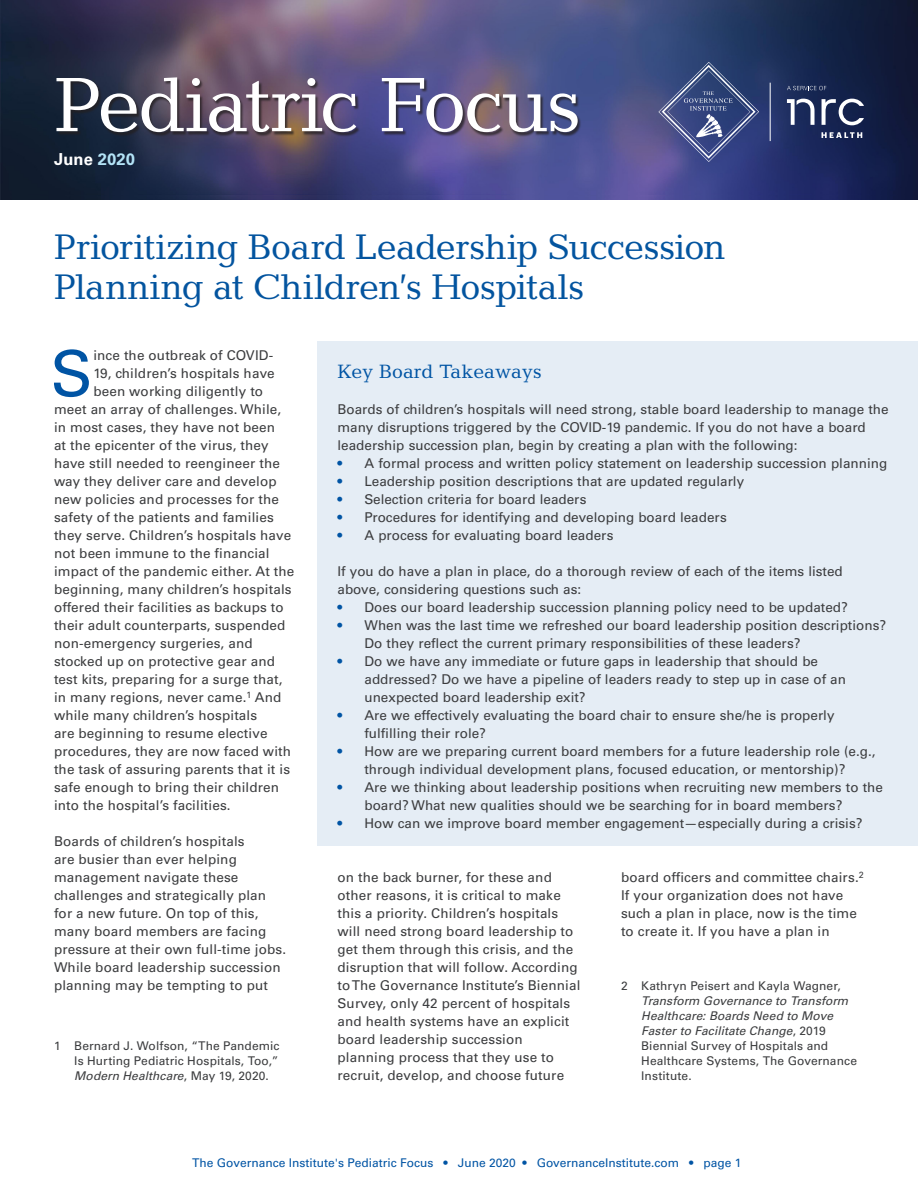
<style>
.page{position:relative;width:918px;height:1188px;background:#fff}
.page>*{position:absolute;margin:0;border:0;box-sizing:border-box;transform-origin:0 0}
.t1{font:78px "Candida Std";letter-spacing:-.035em;color:#fff}
.firstParagraph{font:63.3px "Univers LT Std";color:#0054a4}
.t2{font:36px/40.5px "Candida Std";letter-spacing:-.015em;color:#03549f}
.Key_board_takeaways{font:19.5px "Candida Std";color:#0054a4}
.body{font:700 16.5px "Univers LT Std";letter-spacing:.01em;color:#fff}
.firstParagraph-2{font:13.5px/18px "Univers LT Std";letter-spacing:.01em;color:#3b3c3e}
.Paragraph_Style_1{font:13.5px/18px "Univers LT Std";color:#3b3c3e}
.footnote{font:12px/15px "Univers LT Std";letter-spacing:.005em;color:#3b3c3e;text-align:justify}
.t3{font:12px "Univers LT Std";color:#0054a4}
.s1{color:#b3e3f6}
.s2{font-style:italic}
.s3{color:#0054a4}
</style>
<div class="page">
<img style="left:0;top:194px;width:918px;height:6px">
<img style="left:0;top:0;width:918px;height:194px">
<div style="left:317px;top:342px;width:601px;height:504px;background:#e5edf5"></div>
<div style="left:58px;top:78px;width:524px;height:58px;background:#231f20;opacity:.75"></div>
<hr style="left:770px;top:83px;width:1px;height:58px;background:#fff">
<svg style="left:822px;top:132px;width:40px;height:6px"></svg>
<svg style="left:822px;top:99px;width:42px;height:26px"></svg>
<svg style="left:787px;top:99px;width:28px;height:26px"></svg>
<svg style="left:787px;top:86px;width:39px;height:4px"></svg>
<svg style="left:658px;top:62px;width:101px;height:100px;background:#475589"></svg>
<h1 class="t1" style="left:54px;top:60px;width:529px">Pediatric Focus</h1>
<p class="body" style="left:54px;top:149px;width:83px">June <span class="s1">2020</span></p>
<h1 class="t2" style="left:54px;top:226px;width:673px">Prioritizing Board Leadership Succession<br>Planning at Children’s Hospitals</h1>
<p class="firstParagraph" style="left:50px;top:336px;width:44px">S</p>
<p class="firstParagraph-2" style="left:93px;top:346px;width:181px">ince the outbreak of COVID-</p>
<p class="firstParagraph-2" style="left:93px;top:364px;width:183px">19, children’s hospitals have</p>
<p class="firstParagraph-2" style="left:93px;top:382px;width:171px">been working diligently to</p>
<p class="firstParagraph-2" style="left:54px;top:400px;width:229px">meet an array of challenges. While,</p>
<p class="firstParagraph-2" style="left:54px;top:418px;width:223px">in most cases, they have not been</p>
<p class="firstParagraph-2" style="left:54px;top:436px;width:216px">at the epicenter of the virus, they</p>
<p class="firstParagraph-2" style="left:54px;top:454px;width:227px">have still needed to reengineer the</p>
<p class="firstParagraph-2" style="left:54px;top:472px;width:224px">way they deliver care and develop</p>
<p class="firstParagraph-2" style="left:54px;top:490px;width:226px">new policies and processes for the</p>
<p class="firstParagraph-2" style="left:54px;top:508px;width:221px">safety of the patients and families</p>
<p class="firstParagraph-2" style="left:54px;top:526px;width:239px">they serve. Children’s hospitals have</p>
<p class="firstParagraph-2" style="left:54px;top:544px;width:217px">not been immune to the financial</p>
<p class="firstParagraph-2" style="left:54px;top:562px;width:242px">impact of the pandemic either. At the</p>
<p class="firstParagraph-2" style="left:54px;top:580px;width:239px">beginning, many children’s hospitals</p>
<p class="firstParagraph-2" style="left:54px;top:598px;width:231px">offered their facilities as backups to</p>
<p class="firstParagraph-2" style="left:54px;top:616px;width:233px">their adult counterparts, suspended</p>
<p class="firstParagraph-2" style="left:54px;top:634px;width:200px">non-emergency surgeries, and</p>
<p class="firstParagraph-2" style="left:54px;top:652px;width:222px">stocked up on protective gear and</p>
<p class="firstParagraph-2" style="left:54px;top:670px;width:230px">test kits, preparing for a surge that,</p>
<p class="firstParagraph-2" style="left:54px;top:688px;width:229px">in many regions, never came.<sup>1</sup> And</p>
<p class="firstParagraph-2" style="left:54px;top:706px;width:205px">while many children’s hospitals</p>
<p class="firstParagraph-2" style="left:54px;top:724px;width:215px">are beginning to resume elective</p>
<p class="firstParagraph-2" style="left:54px;top:742px;width:239px">procedures, they are now faced with</p>
<p class="firstParagraph-2" style="left:54px;top:760px;width:238px">the task of assuring parents that it is</p>
<p class="firstParagraph-2" style="left:54px;top:778px;width:227px">safe enough to bring their children</p>
<p class="firstParagraph-2" style="left:54px;top:796px;width:178px">into the hospital’s facilities.</p>
<p class="firstParagraph-2" style="left:54px;top:832px;width:234px">Boards of children’s hospitals<br>are busier than ever helping management navigate these challenges and strategically plan for a new future. On top of this, many board members are facing pressure at their own full-time jobs.<br>While board leadership succession planning may be tempting to put</p>
<p class="footnote" style="left:74px;top:1038px;width:207px;text-indent:-20px">1 Bernard J. Wolfson, “The Pandemic Is Hurting Pediatric Hospitals, Too,” <span class="s2">Modern Healthcare</span>, May 19, 2020.</p>
<p class="Key_board_takeaways" style="left:338px;top:360px;width:206px">Key Board Takeaways</p>
<p class="Paragraph_Style_1" style="left:338px;top:400px;width:553px">Boards of children’s hospitals will need strong, stable board leadership to manage the many disruptions triggered by the COVID-19 pandemic. If you do not have a board leadership succession plan, begin by creating a plan with the following:</p>
<p class="firstParagraph-2" style="left:338px;top:454px;width:551px"><span class="s3">•</span> A formal process and written policy statement on leadership succession planning</p>
<p class="firstParagraph-2" style="left:338px;top:472px;width:408px"><span class="s3">•</span> Leadership position descriptions that are updated regularly</p>
<p class="firstParagraph-2" style="left:338px;top:490px;width:251px"><span class="s3">•</span> Selection criteria for board leaders</p>
<p class="firstParagraph-2" style="left:338px;top:508px;width:391px"><span class="s3">•</span> Procedures for identifying and developing board leaders</p>
<p class="firstParagraph-2" style="left:338px;top:526px;width:277px"><span class="s3">•</span> A process for evaluating board leaders</p>
<p class="Paragraph_Style_1" style="left:338px;top:562px;width:507px">If you do have a plan in place, do a thorough review of each of the items listed above, considering questions such as:</p>
<p class="firstParagraph-2" style="left:338px;top:598px;width:512px"><span class="s3">•</span> Does our board leadership succession planning policy need to be updated?</p>
<p class="firstParagraph-2" style="left:364px;top:616px;width:523px;text-indent:-27px"><span class="s3">•</span> When was the last time we refreshed our board leadership position descriptions?<br>Do they reflect the current primary responsibilities of these leaders?</p>
<p class="firstParagraph-2" style="left:364px;top:652px;width:483px;text-indent:-27px"><span class="s3">•</span> Do we have any immediate or future gaps in leadership that should be addressed? Do we have a pipeline of leaders ready to step up in case of an unexpected board leadership exit?</p>
<p class="firstParagraph-2" style="left:364px;top:706px;width:472px;text-indent:-27px"><span class="s3">•</span> Are we effectively evaluating the board chair to ensure she/he is properly fulfilling their role?</p>
<p class="firstParagraph-2" style="left:338px;top:742px;width:540px;text-align:center"><span class="s3">•</span> How are we preparing current board members for a future leadership role (e.g., through individual development plans, focused education, or mentorship)?</p>
<p class="firstParagraph-2" style="left:364px;top:778px;width:520px;text-indent:-27px"><span class="s3">•</span> Are we thinking about leadership positions when recruiting new members to the board? What new qualities should we be searching for in board members?</p>
<p class="firstParagraph-2" style="left:338px;top:814px;width:527px"><span class="s3">•</span> How can we improve board member engagement—especially during a crisis?</p>
<p class="firstParagraph-2" style="left:338px;top:868px;width:245px">on the back burner, for these and other reasons, it is critical to make this a priority. Children’s hospitals will need strong board leadership to get them through this crisis, and the disruption that will follow. According to The Governance Institute’s Biennial Survey, only 42 percent of hospitals and health systems have an explicit board leadership succession planning process that they use to recruit, develop, and choose future</p>
<p class="firstParagraph-2" style="left:621px;top:868px;width:244px">board officers and committee chairs.<sup>2<br></sup>If your organization does not have such a plan in place, now is the time to create it. If you have a plan in</p>
<p class="footnote" style="left:641px;top:978px;width:217px;text-align:left;text-indent:-20px">2 Kathryn Peisert and Kayla Wagner,<br><span class="s2">Transform Governance to Transform<br>Healthcare: Boards Need to Move<br>Faster to Facilitate Change</span>, 2019<br>Biennial Survey of Hospitals and<br>Healthcare Systems, The Governance<br>Institute.</p>
<p class="t3" style="left:192px;top:1156px;width:551px">The Governance Institute's Pediatric Focus • June 2020 • GovernanceInstitute.com • page 1</p>
</div>
